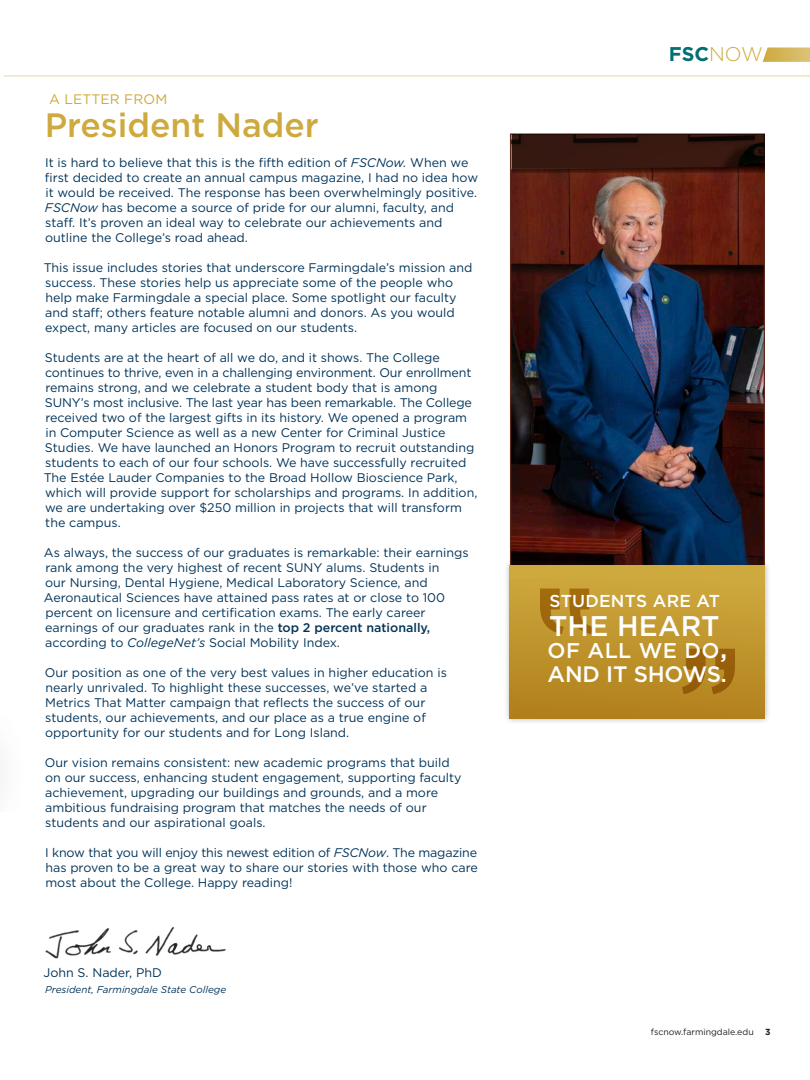
<style>
.page{position:relative;width:810px;height:1080px;background:#fff}
.page>*{position:absolute;margin:0;border:0;box-sizing:border-box;transform-origin:0 0}
.t1{font:500 33.75px "Gotham";color:#cea93e}
.t2{font:500 28.38px "Gotham";letter-spacing:.005em;color:#fff}
.t3{font:500 22.38px "Gotham";letter-spacing:-.01em;color:#fff}
.t4{font:500 21.25px "Gotham";letter-spacing:.02em;color:#fff}
.t5{font:700 19.88px "Gotham";color:#007072}
.t6{font:500 17.25px "Gotham";letter-spacing:.015em;color:#fff}
.t7{font:13.75px "Gotham";letter-spacing:.01em;color:#cea93e}
.t8{font:12.5px/15px "Gotham";color:#003359}
.t9{font:italic 9.88px "Gotham";color:#003359}
.t10{font:8.75px "Gotham";color:#231f20}
.t11{font:700 8.75px "Gotham";color:#231f20}
.s1{font-style:italic}
.s2{font-weight:500}
.s3{font-weight:300;color:#cea93e}
.s4{font-size:26.88px}
</style>
<div class="page">
<img style="left:512px;top:173px;width:251px;height:386px">
<img style="left:45px;top:927px;width:181px;height:31px">
<svg style="left:763px;top:48px;width:47px;height:14px"></svg>
<hr style="left:4px;top:76px;width:806px;height:1px;background:#cea93e">
<svg style="left:512px;top:134px;width:253px;height:39px;background:#32150d"></svg>
<div style="left:503px;top:559px;width:269px;height:166px;background:#231f20;opacity:.36"></div>
<div style="left:510px;top:566px;width:255px;height:153px;background:#cea93e"></div>
<div style="left:510px;top:578px;width:255px;height:141px;background:linear-gradient(to bottom,#cda83d,#b17f1c)"></div>
<svg style="left:540px;top:589px;width:53px;height:45px"></svg>
<svg style="left:682px;top:649px;width:53px;height:45px;background:#a67216"></svg>
<p class="t7" style="left:49px;top:91px;width:120px">A LETTER FROM</p>
<p class="t1" style="left:45px;top:103px;width:276px">President Nader</p>
<p class="t8" style="left:45px;top:155px;width:435px">It is hard to believe that this is the fifth edition of <span class="s1">FSCNow.</span> When we first decided to create an annual campus magazine, I had no idea how it would be received. The response has been overwhelmingly positive.<br><span class="s1">FSCNow</span> has become a source of pride for our alumni, faculty, and staff. It’s proven an ideal way to celebrate our achievements and outline the College’s road ahead.</p>
<p class="t8" style="left:44px;top:260px;width:430px">This issue includes stories that underscore Farmingdale’s mission and success. These stories help us appreciate some of the people who help make Farmingdale a special place. Some spotlight our faculty and staff; others feature notable alumni and donors. As you would expect, many articles are focused on our students.</p>
<p class="t8" style="left:44px;top:350px;width:435px">Students are at the heart of all we do, and it shows. The College continues to thrive, even in a challenging environment. Our enrollment remains strong, and we celebrate a student body that is among SUNY’s most inclusive. The last year has been remarkable. The College received two of the largest gifts in its history. We opened a program in Computer Science as well as a new Center for Criminal Justice Studies. We have launched an Honors Program to recruit outstanding students to each of our four schools. We have successfully recruited The Estée Lauder Companies to the Broad Hollow Bioscience Park, which will provide support for scholarships and programs. In addition, we are undertaking over $250 million in projects that will transform the campus.</p>
<p class="t8" style="left:44px;top:545px;width:426px">As always, the success of our graduates is remarkable: their earnings rank among the very highest of recent SUNY alums. Students in<br>our Nursing, Dental Hygiene, Medical Laboratory Science, and Aeronautical Sciences have attained pass rates at or close to 100 percent on licensure and certification exams. The early career earnings of our graduates rank in the <span class="s2">top 2 percent nationally, </span>according to <span class="s1">CollegeNet’s</span> Social Mobility Index.</p>
<p class="t8" style="left:45px;top:665px;width:404px">Our position as one of the very best values in higher education is nearly unrivaled. To highlight these successes, we’ve started a</p>
<p class="t8" style="left:45px;top:695px;width:382px;text-align:justify">Metrics That Matter campaign that reflects the success of our students, our achievements, and our place as a true engine of opportunity for our students and for Long Island.</p>
<p class="t8" style="left:45px;top:755px;width:418px">Our vision remains consistent: new academic programs that build on our success, enhancing student engagement, supporting faculty achievement, upgrading our buildings and grounds, and a more ambitious fundraising program that matches the needs of our students and our aspirational goals.</p>
<p class="t8" style="left:45px;top:845px;width:434px;text-align:justify">I know that you will enjoy this newest edition of <span class="s1">FSCNow</span>. The magazine has proven to be a great way to share our stories with those who care most about the College. Happy reading!</p>
<p class="t8" style="left:44px;top:965px;width:120px">John S. Nader, PhD</p>
<p class="t9" style="left:45px;top:983px;width:183px">President, Farmingdale State College</p>
<p class="t5" style="left:669px;top:41px;width:96px">FSC<span class="s3">NOW</span></p>
<p class="t6" style="left:550px;top:590px;width:172px">STUDENTS ARE AT</p>
<p class="t2" style="left:549px;top:607px;width:172px">THE HEART</p>
<p class="t4" style="left:548px;top:637px;width:181px">OF ALL WE DO<span class="s4">,</span></p>
<p class="t3" style="left:548px;top:659px;width:181px">AND IT SHOWS.</p>
<p class="t10" style="left:651px;top:1026px;width:104px">fscnow.farmingdale.edu</p>
<p class="t11" style="left:765px;top:1026px;width:7px">3</p>
</div>
